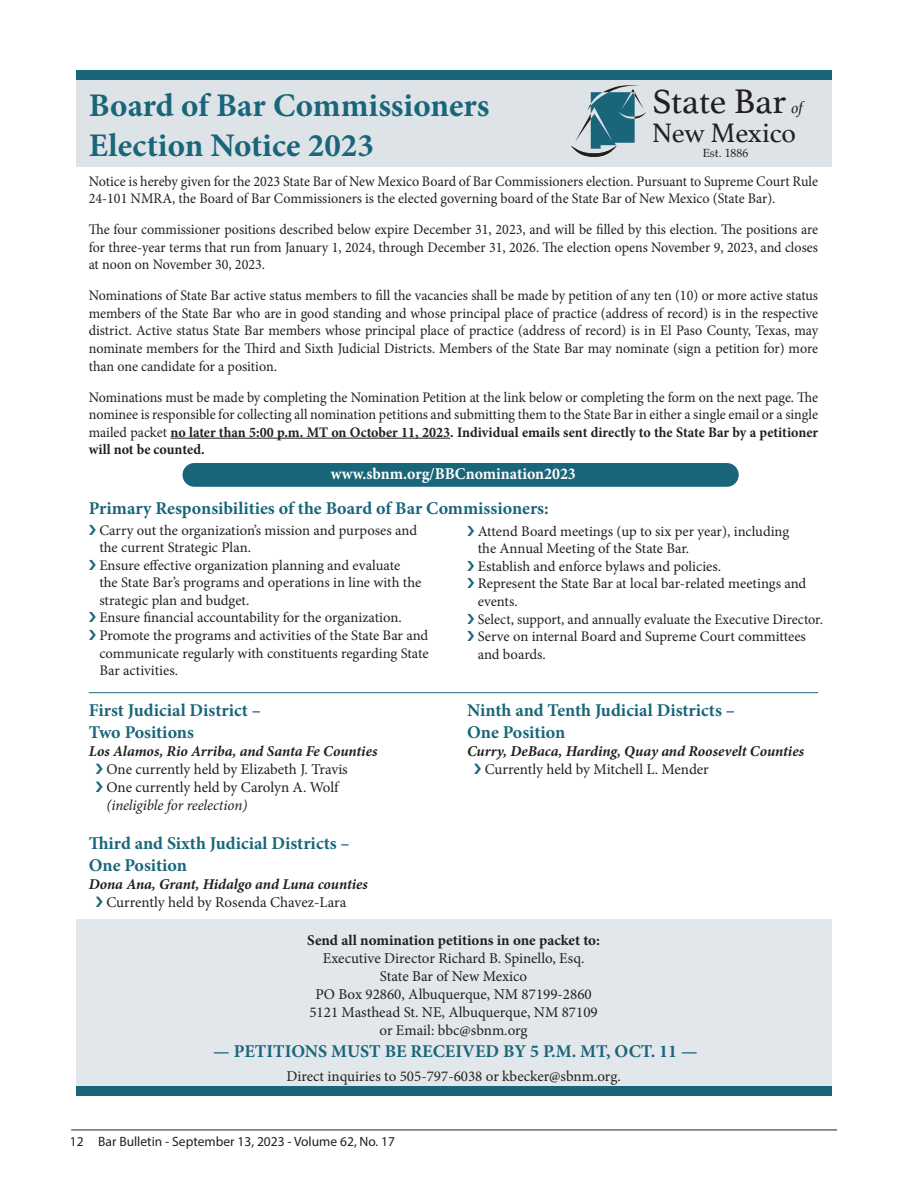
<style>
.page{position:relative;width:918px;height:1188px;background:#fff}
.page>*{position:absolute;margin:0;border:0;box-sizing:border-box;transform-origin:0 0}
.t1{font:35.85px "Athelas";letter-spacing:-.005em;color:#231f20}
.t2{font:700 33px/39.6px "Minion Pro";color:#19667a}
.t3{font:28.05px "Athelas";letter-spacing:-.01em;color:#231f20}
.t4{font:700 18px/21.6px "Minion Pro";color:#19667a}
.t5{font:700 16.5px "Minion Pro";color:#fff;scale:.96 1}
.t6{font:15px/18px "Minion Pro";color:#231f20;text-align:center}
.t7{font:italic 700 15px "Minion Pro";letter-spacing:-.005em;color:#231f20}
.t8{font:700 15px "Minion Pro";color:#231f20}
.t9{font:italic 15px "Minion Pro";letter-spacing:-.01em;color:#231f20}
.t10{font:14.7px/17.5px "Minion Pro";color:#231f20;text-align:justify;scale:.96 1}
.t11{font:14.7px/17.5px "Minion Pro";color:#231f20}
.t12{font:13.5px "Myriad Pro";color:#231f20}
.t13{font:11.85px "Palatino";color:#231f20}
.s1{font-style:italic;font-size:16.65px}
.s2{font-weight:700}
</style>
<div class="page">
<hr style="left:71px;top:1130px;width:766px;height:1px;background:#231f20">
<div style="left:183px;top:463px;width:556px;height:24px;background:#19667a;border-radius:12px"></div>
<div style="left:76px;top:72px;width:756px;height:95px;background:#dee3e7"></div>
<svg style="left:571px;top:85px;width:75px;height:72px"></svg>
<div style="left:76px;top:70px;width:756px;height:10px;background:#19667a"></div>
<div style="left:76px;top:919px;width:756px;height:176px;background:#e2e7eb"></div>
<div style="left:76px;top:1086px;width:756px;height:10px;background:#19667a"></div>
<hr style="left:170px;top:438px;width:280px;height:1px;background:#231f20">
<hr style="left:89px;top:692px;width:729px;height:1px;background:#19667a">
<h2 class="t2" style="left:89px;top:86px;width:402px">Board of Bar Commissioners<br>Election Notice 2023</h2>
<h1 class="t1" style="left:652px;top:73px;width:153px">State Bar <span class="s1">of</span></h1>
<h3 class="t3" style="left:652px;top:111px;width:146px">New Mexico</h3>
<p class="t13" style="left:703px;top:143px;width:47px">Est. 1886</p>
<p class="t10" style="left:89px;top:172px;width:761px">Notice is hereby given for the 2023 State Bar of New Mexico Board of Bar Commissioners election. Pursuant to Supreme Court Rule<br>24-101 NMRA, the Board of Bar Commissioners is the elected governing board of the State Bar of New Mexico (State Bar).</p>
<p class="t10" style="left:89px;top:221px;width:761px">The four commissioner positions described below expire December 31, 2023, and will be filled by this election. The positions are for three-year terms that run from January 1, 2024, through December 31, 2026. The election opens November 9, 2023, and closes at noon on November 30, 2023.</p>
<p class="t10" style="left:89px;top:287px;width:761px">Nominations of State Bar active status members to fill the vacancies shall be made by petition of any ten (10) or more active status members of the State Bar who are in good standing and whose principal place of practice (address of record) is in the respective district. Active status State Bar members whose principal place of practice (address of record) is in El Paso County, Texas, may nominate members for the Third and Sixth Judicial Districts. Members of the State Bar may nominate (sign a petition for) more than one candidate for a position.</p>
<p class="t10" style="left:89px;top:388px;width:761px">Nominations must be made by completing the Nomination Petition at the link below or completing the form on the next page. The nominee is responsible for collecting all nomination petitions and submitting them to the State Bar in either a single email or a single mailed packet <span class="s2">no later than 5:00 p.m. MT on October 11, 2023. Individual emails sent directly to the State Bar by a petitioner will not be counted.</span></p>
<p class="t5" style="left:331px;top:462px;width:257px">www.sbnm.org/BBCnomination2023</p>
<p class="t4" style="left:89px;top:497px;width:462px">Primary Responsibilities of the Board of Bar Commissioners:</p>
<p class="t11" style="left:478px;top:522px;width:347px">Attend Board meetings (up to six per year), including<br>the Annual Meeting of the State Bar.<br>Establish and enforce bylaws and policies.<br>Represent the State Bar at local bar-related meetings and events.<br>Select, support, and annually evaluate the Executive Director.<br>Serve on internal Board and Supreme Court committees and boards.</p>
<p class="t11" style="left:99px;top:521px;width:331px">Carry out the organization’s mission and purposes and the current Strategic Plan.<br>Ensure effective organization planning and evaluate<br>the State Bar’s programs and operations in line with the strategic plan and budget.<br>Ensure financial accountability for the organization.<br>Promote the programs and activities of the State Bar and communicate regularly with constituents regarding State Bar activities.</p>
<p class="t4" style="left:89px;top:699px;width:174px">First Judicial District –<br>Two Positions</p>
<p class="t7" style="left:89px;top:740px;width:290px">Los Alamos, Rio Arriba, and Santa Fe Counties</p>
<p class="t6" style="left:106px;top:760px;width:243px;text-align:left">One currently held by Elizabeth J. Travis<br>One currently held by Carolyn A. Wolf</p>
<p class="t9" style="left:106px;top:795px;width:142px">(ineligible for reelection)</p>
<p class="t4" style="left:89px;top:832px;width:263px">Third and Sixth Judicial Districts –<br>One Position</p>
<p class="t7" style="left:89px;top:873px;width:281px">Dona Ana, Grant, Hidalgo and Luna counties</p>
<p class="t6" style="left:106px;top:893px;width:241px">Currently held by Rosenda Chavez-Lara</p>
<p class="t4" style="left:467px;top:699px;width:269px">Ninth and Tenth Judicial Districts –<br>One Position</p>
<p class="t7" style="left:467px;top:740px;width:338px">Curry, DeBaca, Harding, Quay and Roosevelt Counties</p>
<p class="t6" style="left:485px;top:760px;width:226px">Currently held by Mitchell L. Mender</p>
<p class="t8" style="left:307px;top:930px;width:294px">Send all nomination petitions in one packet to:</p>
<p class="t6" style="left:309px;top:949px;width:290px">Executive Director Richard B. Spinello, Esq.<br>State Bar of New Mexico<br>PO Box 92860, Albuquerque, NM 87199-2860<br>5121 Masthead St. NE, Albuquerque, NM 87109 or Email: bbc@sbnm.org</p>
<p class="t4" style="left:213px;top:1040px;width:486px">— PETITIONS MUST BE RECEIVED BY 5 P.M. MT, OCT. 11 —</p>
<p class="t6" style="left:286px;top:1067px;width:336px">Direct inquiries to 505-797-6038 or kbecker@sbnm.org.</p>
<p class="t12" style="left:70px;top:1133px;width:327px">12 Bar Bulletin - September 13, 2023 - Volume 62, No. 17</p>
</div>
